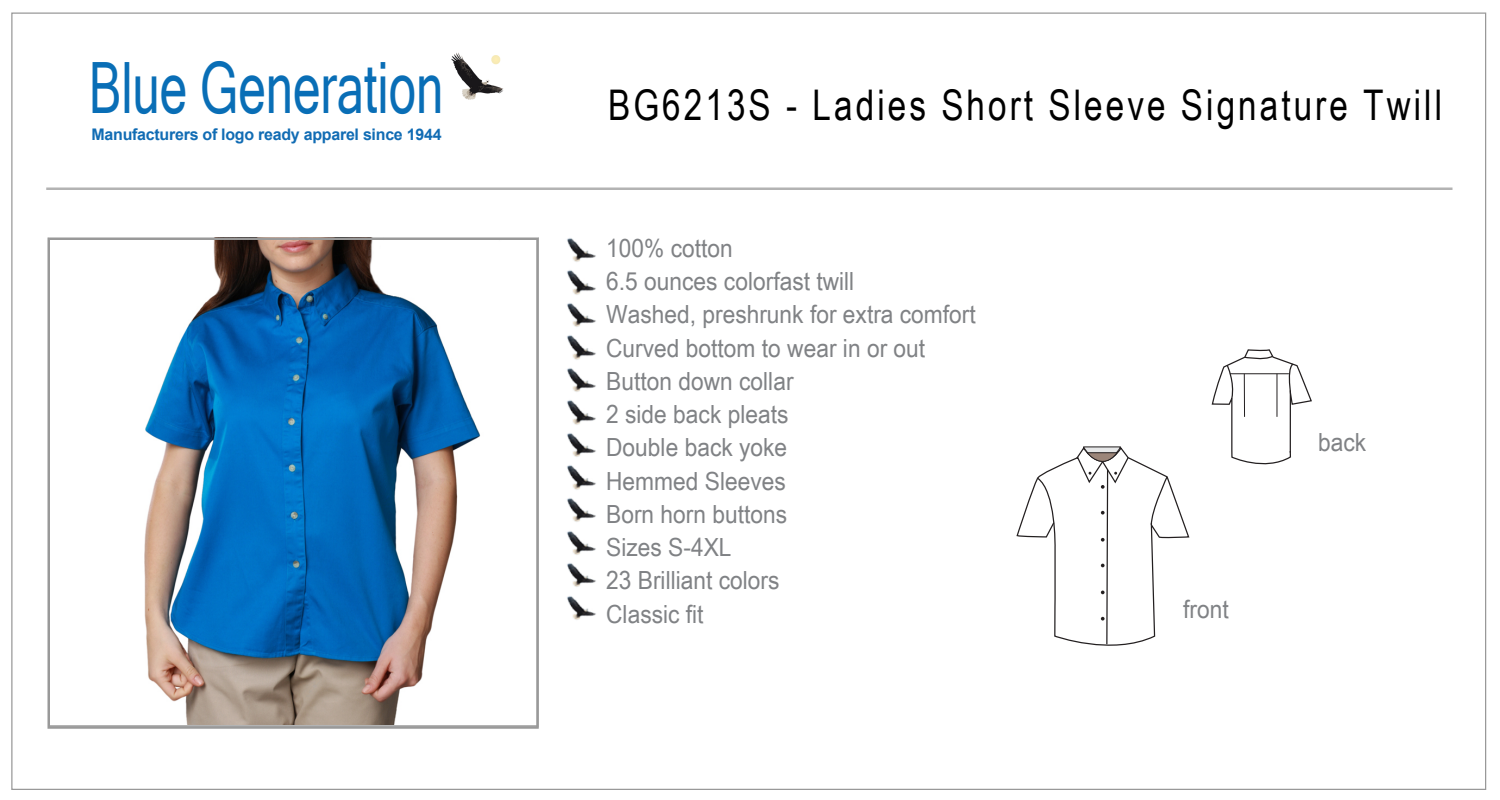
<style>
.page{position:relative;width:1500px;height:800px;background:#fff}
.page>*{position:absolute;margin:0;border:0;box-sizing:border-box;transform-origin:0 0}
.t1{font:70.88px "Microsoft Sans Serif";color:#096eb6;scale:.69 1}
.t2{font:42.25px "Arial Narrow";letter-spacing:.075em;color:#000;scale:.96 1}
.t3{font:25px/33.2px "Arial Narrow";color:#808285;scale:1.11 1}
.t4{font:700 16px "Arial";letter-spacing:-.015em;color:#116cb4}
</style>
<div class="page">
<hr style="left:46px;top:188px;width:1406px;height:2px;background:#b3b3b3">
<svg style="left:1095px;top:458px;width:95px;height:188px"></svg>
<svg style="left:1150px;top:476px;width:18px;height:50px"></svg>
<svg style="left:1016px;top:446px;width:114px;height:199px"></svg>
<svg style="left:1211px;top:349px;width:101px;height:116px"></svg>
<hr style="left:1230px;top:373px;width:59px;height:1px;background:#231f20">
<hr style="left:1244px;top:374px;width:1px;height:43px;background:#231f20">
<hr style="left:1277px;top:374px;width:1px;height:43px;background:#231f20">
<img style="left:50px;top:237px;width:487px;height:488px">
<div style="left:48px;top:238px;width:491px;height:491px;border:2px solid #999"></div>
<img style="left:451px;top:53px;width:53px;height:46px">
<img style="left:567px;top:238px;width:29px;height:24px">
<img style="left:567px;top:303px;width:29px;height:24px">
<img style="left:567px;top:335px;width:29px;height:25px">
<img style="left:567px;top:368px;width:29px;height:24px">
<img style="left:567px;top:400px;width:29px;height:25px">
<img style="left:567px;top:433px;width:29px;height:24px">
<img style="left:567px;top:465px;width:29px;height:25px">
<img style="left:567px;top:498px;width:29px;height:24px">
<img style="left:567px;top:531px;width:29px;height:24px">
<img style="left:567px;top:563px;width:29px;height:24px">
<img style="left:567px;top:596px;width:29px;height:24px">
<img style="left:567px;top:270px;width:29px;height:25px">
<h1 class="t1" style="left:89px;top:42px;width:516px">Blue Generation</h1>
<p class="t4" style="left:92px;top:123px;width:352px">Manufacturers of logo ready apparel since 1944</p>
<h2 class="t2" style="left:608px;top:74px;width:870px">BG6213S - Ladies Short Sleeve Signature Twill</h2>
<p class="t3" style="left:606px;top:231px;width:335px">100% cotton<br>6.5 ounces colorfast twill<br>Washed, preshrunk for extra comfort<br>Curved bottom to wear in or out<br>Button down collar<br>2 side back pleats<br>Double back yoke<br>Hemmed Sleeves<br>Born horn buttons<br>Sizes S-4XL<br>23 Brilliant colors<br>Classic fit</p>
<p class="t3" style="left:1183px;top:592px;width:43px">front</p>
<p class="t3" style="left:1318px;top:425px;width:45px">back</p>
</div>
